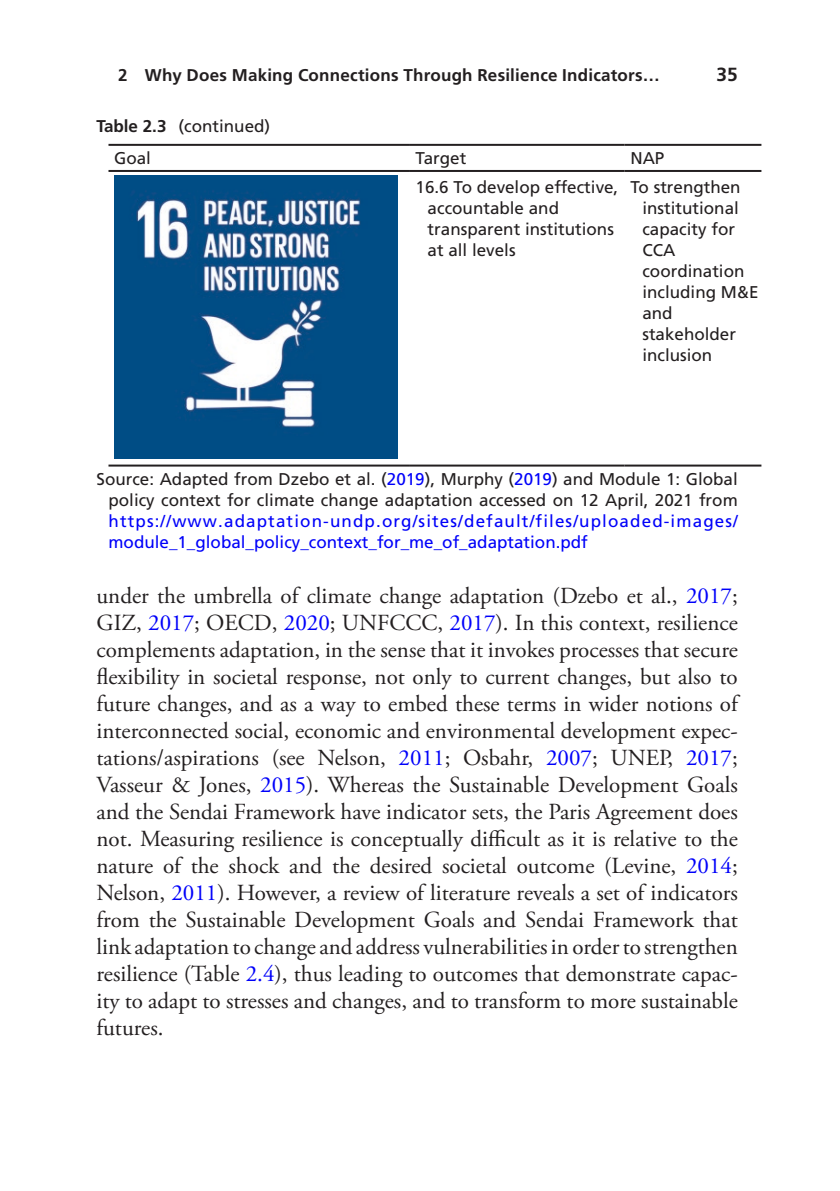
<style>
.page{position:relative;width:840px;height:1191px;background:#fff}
.page>*{position:absolute;margin:0;border:0;box-sizing:border-box;transform-origin:0 0}
.Text{font:23px/27px "Adobe Garamond Pro";color:#231f20;text-align:justify}
.t1{font:700 19px "Frutiger LT Pro";color:#231f20}
.T_Body{font:17px/21px "Frutiger LT Pro";color:#231f20}
.t2{font:17px/21px "Frutiger LT Pro";letter-spacing:.065em;color:#0000fa}
.t3{font:700 17px "Frutiger LT Pro";letter-spacing:.01em;color:#231f20}
.T_Cont{font:17px "Frutiger LT Pro";color:#231f20}
.T_Head{font:17px "Frutiger LT Pro";color:#231f20}
.s1{font-weight:700}
.s2{color:#0000fa}
</style>
<div class="page">
<hr style="left:108px;top:170px;width:302px;height:2px;background:#231f20">
<hr style="left:410px;top:170px;width:214px;height:2px;background:#231f20">
<hr style="left:624px;top:170px;width:137px;height:2px;background:#231f20">
<hr style="left:410px;top:464px;width:214px;height:2px;background:#231f20">
<hr style="left:624px;top:464px;width:137px;height:2px;background:#231f20">
<hr style="left:108px;top:464px;width:302px;height:2px;background:#231f20">
<hr style="left:108px;top:144px;width:302px;height:2px;background:#231f20">
<hr style="left:410px;top:144px;width:214px;height:2px;background:#231f20">
<hr style="left:624px;top:144px;width:137px;height:2px;background:#231f20">
<img style="left:114px;top:175px;width:283px;height:284px">
<p class="t3" style="left:118px;top:65px;width:542px">2 Why Does Making Connections Through Resilience Indicators…</p>
<p class="T_Cont" style="left:96px;top:116px;width:175px"><span class="s1">Table 2.3</span> (continued)</p>
<p class="t1" style="left:716px;top:64px;width:23px">35</p>
<p class="T_Head" style="left:114px;top:148px;width:38px">Goal</p>
<p class="T_Head" style="left:415px;top:148px;width:52px">Target</p>
<p class="T_Head" style="left:630px;top:148px;width:35px">NAP</p>
<p class="T_Body" style="left:427px;top:177px;width:192px;text-indent:-12px">16.6 To develop effective, accountable and transparent institutions at all levels</p>
<p class="T_Body" style="left:642px;top:177px;width:118px;text-indent:-12px">To strengthen institutional capacity for<br>CCA coordination including M&amp;E and stakeholder inclusion</p>
<p class="T_Body" style="left:96px;top:468px;width:642px;text-align:right">Source: Adapted from Dzebo et al. (<span class="s2">2019</span>), Murphy (<span class="s2">2019</span>) and Module 1: Global policy context for climate change adaptation accessed on 12 April, 2021 from</p>
<p class="t2" style="left:108px;top:510px;width:630px">https://www.adaptation-undp.org/sites/default/files/uploaded-images/ module_1_global_policy_context_for_me_of_adaptation.pdf</p>
<p class="Text" style="left:96px;top:583px;width:642px">under the umbrella of climate change adaptation (Dzebo et al., <span class="s2">2017</span>; GIZ, <span class="s2">2017</span>; OECD, <span class="s2">2020</span>; UNFCCC, <span class="s2">2017</span>). In this context, resilience complements adaptation, in the sense that it invokes processes that secure flexibility in societal response, not only to current changes, but also to future changes, and as a way to embed these terms in wider notions of interconnected social, economic and environmental development expec&shy;tations/aspirations (see Nelson, <span class="s2">2011</span>; Osbahr, <span class="s2">2007</span>; UNEP, <span class="s2">2017</span>; Vasseur &amp; Jones, <span class="s2">2015</span>). Whereas the Sustainable Development Goals and the Sendai Framework have indicator sets, the Paris Agreement does not. Measuring resilience is conceptually difficult as it is relative to the nature of the shock and the desired societal outcome (Levine, <span class="s2">2014</span>; Nelson, <span class="s2">2011</span>). However, a review of literature reveals a set of indicators from the Sustainable Development Goals and Sendai Framework that link adaptation to change and address vulnerabilities in order to strengthen resilience (Table <span class="s2">2.4</span>), thus leading to outcomes that demonstrate capac&shy;ity to adapt to stresses and changes, and to transform to more sustainable futures.</p>
</div>
